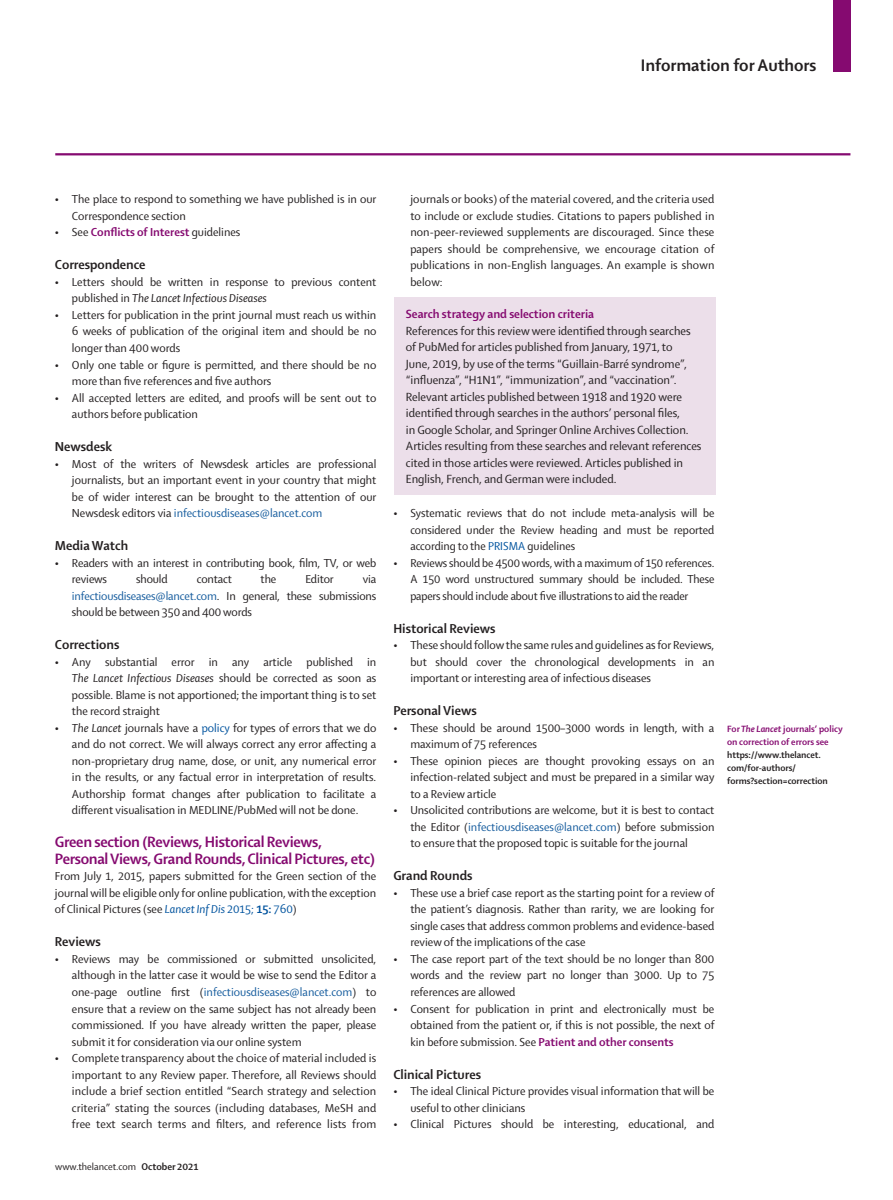
<style>
.page{position:relative;width:893px;height:1200px;background:#fff}
.page>*{position:absolute;margin:0;border:0;box-sizing:border-box;transform-origin:0 0}
.t1{font:700 18px "Shaker 2 Lancet";color:#231f20}
.heading_2__plum{font:700 16.2px/16.5px "Shaker 2 Lancet";letter-spacing:-.02em;color:#850a70}
.heading_3{font:700 13.95px "Shaker 2 Lancet";color:#231f20}
.heading_2__plum-2{font:700 13.95px "Shaker 2 Lancet";color:#231f20}
.panel_heading_1{font:12.75px/16.5px "Shaker 2 Lancet";color:#231f20}
.text_first__sans{font:12.45px/16.5px "Shaker 2 Lancet";color:#231f20;text-align:justify}
.text_body__sans{font:12.45px/16.5px "Shaker 2 Lancet";color:#231f20;text-align:justify}
.text_first__sans-2{font:700 12.45px "Shaker 2 Lancet";color:#850a70}
.t2{font:10.5px "Shaker 2 Lancet";color:#231f20}
.text_body__sans-2{font:700 9.75px/13.2px "Shaker 2 Lancet";color:#231f20}
.s1{font-weight:400;color:#231f20}
.s2{font-style:italic}
.s3{color:#175d9e}
.s4{color:#01539e}
.s5{font-style:italic;color:#01539e}
.s6{font-weight:700;color:#01539e}
.s7{font-weight:700}
.s8{font-weight:700;color:#850a70}
.s9{color:#850a70}
.s10{font-style:italic;color:#850a70}
</style>
<div class="page">
<div style="left:833px;top:0;width:17px;height:71px;background:#850a70"></div>
<hr style="left:55px;top:153px;width:795px;height:2px;background:#850a70">
<div style="left:395px;top:297px;width:321px;height:197px;background:#ecdfea"></div>
<h1 class="t1" style="left:641px;top:54px;width:177px">Information for Authors</h1>
<p class="text_first__sans" style="left:72px;top:190px;width:306px;text-indent:-17px">• The place to respond to something we have published is in our<br>Correspondence section</p>
<p class="text_first__sans-2" style="left:55px;top:224px;width:187px"><span class="s1">• See</span> Conflicts of Interest <span class="s1">guidelines</span></p>
<p class="heading_3" style="left:55px;top:256px;width:92px">Correspondence</p>
<p class="text_first__sans" style="left:72px;top:273px;width:306px;text-indent:-17px">• Letters should be written in response to previous content published in <span class="s2">The Lancet Infectious Diseases</span></p>
<p class="text_first__sans" style="left:72px;top:306px;width:306px;text-indent:-17px">• Letters for publication in the print journal must reach us within 6 weeks of publication of the original item and should be no longer than 400 words</p>
<p class="text_first__sans" style="left:72px;top:355px;width:306px;text-indent:-17px">• Only one table or figure is permitted, and there should be no more than five references and five authors</p>
<p class="text_first__sans" style="left:72px;top:388px;width:306px;text-indent:-17px">• All accepted letters are edited, and proofs will be sent out to authors before publication</p>
<p class="heading_3" style="left:55px;top:437px;width:59px">Newsdesk</p>
<p class="text_first__sans" style="left:72px;top:454px;width:306px;text-indent:-17px">• Most of the writers of Newsdesk articles are professional journalists, but an important event in your country that might be of wider interest can be brought to the attention of our Newsdesk editors via <span class="s3">infectiousdiseases@lancet.com</span></p>
<p class="heading_3" style="left:55px;top:536px;width:75px">Media Watch</p>
<p class="text_first__sans" style="left:72px;top:553px;width:306px;text-indent:-17px">• Readers with an interest in contributing book, film, TV, or web reviews</p>
<p class="text_first__sans" style="left:136px;top:570px;width:33px">should</p>
<p class="text_first__sans" style="left:197px;top:570px;width:37px">contact</p>
<p class="text_first__sans" style="left:261px;top:570px;width:17px">the</p>
<p class="text_first__sans" style="left:305px;top:570px;width:30px">Editor</p>
<p class="text_first__sans" style="left:72px;top:570px;width:306px;text-indent:291px">via <span class="s3">infectiousdiseases@lancet.com</span>. In general, these submissions should be between 350 and 400 words</p>
<p class="heading_3" style="left:55px;top:635px;width:66px">Corrections</p>
<p class="text_first__sans" style="left:72px;top:652px;width:306px;text-indent:-17px">• Any substantial error in any article published in <span class="s2">The Lancet Infectious Diseases</span> should be corrected as soon as possible. Blame is not apportioned; the important thing is to set the record straight</p>
<p class="text_body__sans" style="left:72px;top:718px;width:306px;text-indent:-17px">• <span class="s2">The Lancet</span> journals have a <span class="s4">policy</span> for types of errors that we do and do not correct. We will always correct any error affecting a non-proprietary drug name, dose, or unit, any numerical error in the results, or any factual error in interpretation of results.<br>Authorship format changes after publication to facilitate a different visualisation in MEDLINE/PubMed will not be done.</p>
<p class="heading_2__plum" style="left:55px;top:832px;width:322px">Green section (Reviews, Historical Reviews,<br>Personal Views, Grand Rounds, Clinical Pictures, etc)</p>
<p class="text_first__sans" style="left:55px;top:867px;width:323px">From July 1, 2015, papers submitted for the Green section of the journal will be eligible only for online publication, with the exception of Clinical Pictures (see <span class="s5">Lancet Inf Dis</span> <span class="s4">2015;</span> <span class="s6">15:</span> <span class="s4">760</span>)</p>
<p class="heading_2__plum-2" style="left:55px;top:932px;width:48px">Reviews</p>
<p class="text_first__sans" style="left:72px;top:949px;width:306px;text-indent:-17px">• Reviews may be commissioned or submitted unsolicited, although in the latter case it would be wise to send the Editor a one-page outline first (<span class="s3">infectiousdiseases@lancet.com</span>) to ensure that a review on the same subject has not already been commissioned. If you have already written the paper, please submit it for consideration via our online system</p>
<p class="text_first__sans" style="left:72px;top:1048px;width:306px;text-indent:-17px">• Complete transparency about the choice of material included is important to any Review paper. Therefore, all Reviews should include a brief section entitled “Search strategy and selection criteria” stating the sources (including databases, MeSH and free text search terms and filters, and reference lists from</p>
<p class="t2" style="left:55px;top:1159px;width:145px">www.thelancet.com <span class="s7">October 2021</span></p>
<p class="text_first__sans" style="left:410px;top:190px;width:306px">journals or books) of the material covered, and the criteria used to include or exclude studies. Citations to papers published in non-peer-reviewed supplements are discouraged. Since these papers should be comprehensive, we encourage citation of publications in non-English languages. An example is shown below:</p>
<p class="panel_heading_1" style="left:406px;top:305px;width:297px"><span class="s8">Search strategy and selection criteria<br></span>References for this review were identified through searches of PubMed for articles published from January, 1971, to<br>June, 2019, by use of the terms “Guillain-Barré syndrome”, “influenza”, “H1N1”, “immunization”, and “vaccination”.<br>Relevant articles published between 1918 and 1920 were identified through searches in the authors’ personal files,<br>in Google Scholar, and Springer Online Archives Collection.<br>Articles resulting from these searches and relevant references cited in those articles were reviewed. Articles published in English, French, and German were included.</p>
<p class="text_first__sans" style="left:410px;top:504px;width:306px;text-indent:-17px">• Systematic reviews that do not include meta-analysis will be considered under the Review heading and must be reported according to the <span class="s4">PRISMA</span> guidelines</p>
<p class="text_first__sans" style="left:410px;top:553px;width:306px;text-indent:-17px">• Reviews should be 4500 words, with a maximum of 150 references.<br>A 150 word unstructured summary should be included. These papers should include about five illustrations to aid the reader</p>
<p class="heading_3" style="left:393px;top:619px;width:104px">Historical Reviews</p>
<p class="text_first__sans" style="left:410px;top:636px;width:306px;text-indent:-17px">• These should follow the same rules and guidelines as for Reviews, but should cover the chronological developments in an important or interesting area of infectious diseases</p>
<p class="heading_3" style="left:393px;top:701px;width:85px">Personal Views</p>
<p class="text_first__sans" style="left:410px;top:718px;width:306px;text-indent:-17px">• These should be around 1500–3000 words in length, with a maximum of 75 references</p>
<p class="text_first__sans" style="left:410px;top:751px;width:306px;text-indent:-17px">• These opinion pieces are thought provoking essays on an infection-related subject and must be prepared in a similar way to a Review article</p>
<p class="text_first__sans" style="left:410px;top:801px;width:306px;text-indent:-17px">• Unsolicited contributions are welcome, but it is best to contact the Editor (<span class="s3">infectiousdiseases@lancet.com</span>) before submission to ensure that the proposed topic is suitable for the journal</p>
<p class="heading_3" style="left:393px;top:866px;width:81px">Grand Rounds</p>
<p class="text_first__sans" style="left:410px;top:883px;width:306px;text-indent:-17px">• These use a brief case report as the starting point for a review of the patient’s diagnosis. Rather than rarity, we are looking for single cases that address common problems and evidence-based review of the implications of the case</p>
<p class="text_first__sans" style="left:410px;top:949px;width:306px;text-indent:-17px">• The case report part of the text should be no longer than 800 words and the review part no longer than 3000. Up to 75 references are allowed</p>
<p class="text_first__sans" style="left:410px;top:999px;width:306px;text-indent:-17px">• Consent for publication in print and electronically must be obtained from the patient or, if this is not possible, the next of kin before submission. See <span class="s8">Patient and other consents</span></p>
<p class="heading_3" style="left:393px;top:1064px;width:89px">Clinical Pictures</p>
<p class="text_first__sans" style="left:410px;top:1081px;width:306px;text-indent:-17px">• The ideal Clinical Picture provides visual information that will be useful to other clinicians</p>
<p class="text_first__sans" style="left:393px;top:1114px;width:323px">• Clinical Pictures should be interesting, educational, and</p>
<p class="text_body__sans-2" style="left:727px;top:721px;width:117px"><span class="s9">For</span> <span class="s10">The Lancet</span> <span class="s9">journals’ policy on correction of errors see </span>https://www.thelancet. com/for-authors/ forms?section=correction</p>
</div>
